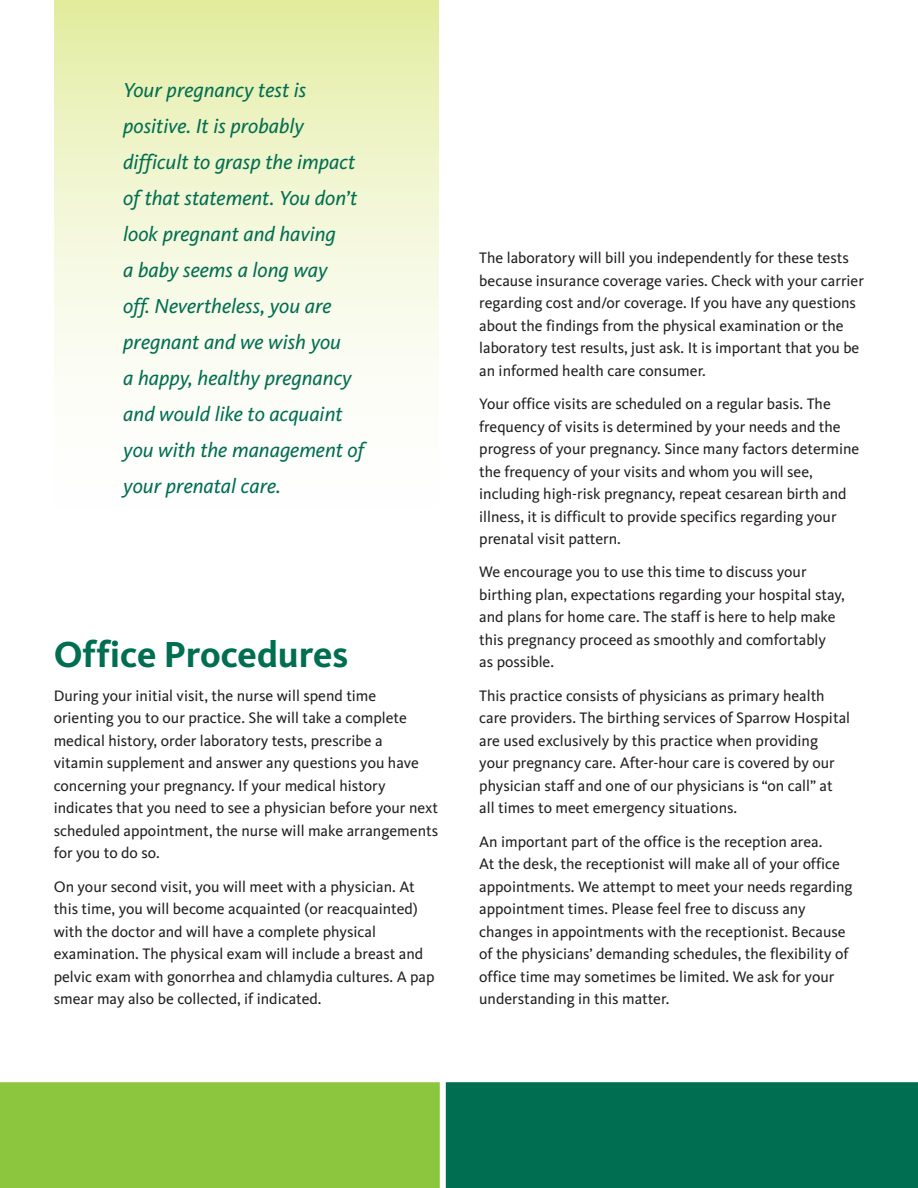
<style>
.page{position:relative;width:918px;height:1188px;background:#fff}
.page>*{position:absolute;margin:0;border:0;box-sizing:border-box;transform-origin:0 0}
._1_Heading{font:700 37.5px "Kievit Pro";color:#006e51}
.Call_Out_Box{font:italic 21px/36px "Kievit Pro";color:#006e51}
._3_text{font:15.75px/22.5px "Kievit Pro";color:#231f20}
</style>
<div class="page">
<div style="left:443px;top:1079px;width:475px;height:109px;background:#006e51"></div>
<div style="left:0;top:1082px;width:443px;height:106px;background:#8bc63e"></div>
<div style="left:440px;top:1079px;width:6px;height:109px;background:#fff"></div>
<div style="left:0;top:1076px;width:918px;height:6px;background:#fff"></div>
<svg style="left:54px;top:0;width:385px;height:377px"></svg>
<p class="Call_Out_Box" style="left:123px;top:72px;width:243px">Your pregnancy test is positive. It is probably difficult to grasp the impact of that statement. You don’t look pregnant and having<br>a baby seems a long way<br>off. Nevertheless, you are pregnant and we wish you<br>a happy, healthy pregnancy and would like to acquaint you with the management of your prenatal care.</p>
<p class="_1_Heading" style="left:54px;top:632px;width:296px">Office Procedures</p>
<p class="_3_text" style="left:54px;top:684px;width:386px">During your initial visit, the nurse will spend time orienting you to our practice. She will take a complete medical history, order laboratory tests, prescribe a<br>vitamin supplement and answer any questions you have concerning your pregnancy. If your medical history indicates that you need to see a physician before your next scheduled appointment, the nurse will make arrangements for you to do so.</p>
<p class="_3_text" style="left:54px;top:875px;width:382px">On your second visit, you will meet with a physician. At this time, you will become acquainted (or reacquainted) with the doctor and will have a complete physical examination. The physical exam will include a breast and pelvic exam with gonorrhea and chlamydia cultures. A pap smear may also be collected, if indicated.</p>
<p class="_3_text" style="left:479px;top:247px;width:386px">The laboratory will bill you independently for these tests because insurance coverage varies. Check with your carrier regarding cost and/or coverage. If you have any questions about the findings from the physical examination or the laboratory test results, just ask. It is important that you be an informed health care consumer.</p>
<p class="_3_text" style="left:479px;top:392px;width:382px">Your office visits are scheduled on a regular basis. The frequency of visits is determined by your needs and the progress of your pregnancy. Since many factors determine the frequency of your visits and whom you will see, including high-risk pregnancy, repeat cesarean birth and illness, it is difficult to provide specifics regarding your prenatal visit pattern.</p>
<p class="_3_text" style="left:479px;top:561px;width:367px">We encourage you to use this time to discuss your birthing plan, expectations regarding your hospital stay, and plans for home care. The staff is here to help make this pregnancy proceed as smoothly and comfortably<br>as possible.</p>
<p class="_3_text" style="left:479px;top:684px;width:372px">This practice consists of physicians as primary health care providers. The birthing services of Sparrow Hospital are used exclusively by this practice when providing your pregnancy care. After-hour care is covered by our physician staff and one of our physicians is “on call” at all times to meet emergency situations.</p>
<p class="_3_text" style="left:479px;top:830px;width:375px">An important part of the office is the reception area.<br>At the desk, the receptionist will make all of your office appointments. We attempt to meet your needs regarding appointment times. Please feel free to discuss any changes in appointments with the receptionist. Because of the physicians’ demanding schedules, the flexibility of office time may sometimes be limited. We ask for your understanding in this matter.</p>
</div>
